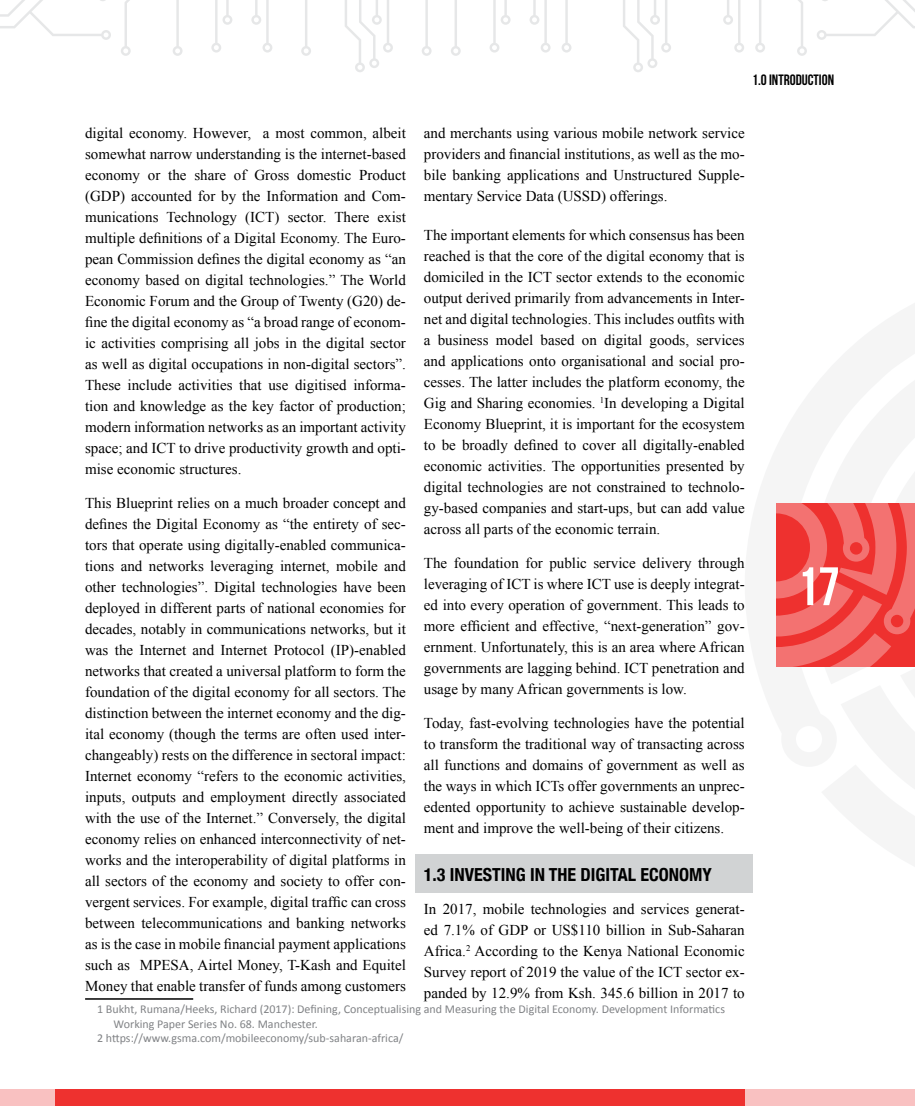
<style>
.page{position:relative;width:915px;height:1106px;background:#fff}
.page>*{position:absolute;margin:0;border:0;box-sizing:border-box;transform-origin:0 0}
.t1{font:700 54px "Bebas Neue";color:#fff}
.t2{font:700 condensed 18px "Helvetica Neue";color:#000}
.t3{font:15px/21px "Times New Roman";color:#000;text-align:justify}
.t4{font:15px "Bebas Neue";color:#000}
.t5{font:12px "Calibri";color:#808285}
</style>
<div class="page">
<svg style="left:0;top:0;width:914px;height:72px"></svg>
<hr style="left:85px;top:998px;width:108px;height:1px;background:#000">
<div style="left:415px;top:854px;width:338px;height:39px;background:#d1d3d4"></div>
<svg style="left:776px;top:503px;width:138px;height:164px;background:#f05452"></svg>
<div style="left:0;top:1089px;width:914px;height:17px;background:#f9c1c1"></div>
<div style="left:55px;top:1089px;width:689px;height:17px;background:#ee312f"></div>
<p class="t4" style="left:751px;top:71px;width:83px">1.0 INTRODUCTION</p>
<p class="t3" style="left:85px;top:122px;width:322px">digital economy. However, a most common, albeit somewhat narrow understanding is the internet-based economy or the share of Gross domestic Product (GDP) accounted for by the Information and Com&shy;munications Technology (ICT) sector. There exist multiple definitions of a Digital Economy. The Euro&shy;pean Commission defines the digital economy as “an economy based on digital technologies.” The World Economic Forum and the Group of Twenty (G20) de&shy;fine the digital economy as “a broad range of econom&shy;ic activities comprising all jobs in the digital sector as well as digital occupations in non-digital sectors”.<br>These include activities that use digitised informa&shy;tion and knowledge as the key factor of production; modern information networks as an important activity space; and ICT to drive productivity growth and opti&shy;mise economic structures.</p>
<p class="t3" style="left:85px;top:492px;width:322px">This Blueprint relies on a much broader concept and defines the Digital Economy as “the entirety of sec&shy;tors that operate using digitally-enabled communica&shy;tions and networks leveraging internet, mobile and other technologies”. Digital technologies have been deployed in different parts of national economies for decades, notably in communications networks, but it was the Internet and Internet Protocol (IP)-enabled networks that created a universal platform to form the foundation of the digital economy for all sectors. The distinction between the internet economy and the dig&shy;ital economy (though the terms are often used inter&shy;changeably) rests on the difference in sectoral impact:<br>Internet economy “refers to the economic activities, inputs, outputs and employment directly associated with the use of the Internet.” Conversely, the digital economy relies on enhanced interconnectivity of net&shy;works and the interoperability of digital platforms in all sectors of the economy and society to offer con&shy;vergent services. For example, digital traffic can cross between telecommunications and banking networks as is the case in mobile financial payment applications such as MPESA, Airtel Money, T-Kash and Equitel Money that enable transfer of funds among customers</p>
<p class="t5" style="left:97px;top:1002px;width:629px">1 Bukht, Rumana/Heeks, Richard (2017): Defining, Conceptualising and Measuring the Digital Economy. Development Informatics</p>
<p class="t5" style="left:114px;top:1016px;width:206px">Working Paper Series No. 68. Manchester.</p>
<p class="t5" style="left:97px;top:1030px;width:308px">2 https://www.gsma.com/mobileeconomy/sub-saharan-africa/</p>
<p class="t3" style="left:424px;top:122px;width:322px">and merchants using various mobile network service providers and financial institutions, as well as the mo&shy;bile banking applications and Unstructured Supple&shy;mentary Service Data (USSD) offerings.</p>
<p class="t3" style="left:424px;top:224px;width:322px">The important elements for which consensus has been reached is that the core of the digital economy that is domiciled in the ICT sector extends to the economic output derived primarily from advancements in Inter&shy;net and digital technologies. This includes outfits with a business model based on digital goods, services and applications onto organisational and social pro&shy;cesses. The latter includes the platform economy, the Gig and Sharing economies. <sup>1</sup>In developing a Digital Economy Blueprint, it is important for the ecosystem to be broadly defined to cover all digitally-enabled economic activities. The opportunities presented by digital technologies are not constrained to technolo&shy;gy‑based companies and start‑ups, but can add value across all parts of the economic terrain.</p>
<p class="t3" style="left:424px;top:552px;width:322px">The foundation for public service delivery through leveraging of ICT is where ICT use is deeply integrat&shy;ed into every operation of government. This leads to more efficient and effective, “next-generation” gov&shy;ernment. Unfortunately, this is an area where African governments are lagging behind. ICT penetration and usage by many African governments is low.</p>
<p class="t3" style="left:424px;top:712px;width:322px">Today, fast-evolving technologies have the potential to transform the traditional way of transacting across all functions and domains of government as well as the ways in which ICTs offer governments an unprec&shy;edented opportunity to achieve sustainable develop&shy;ment and improve the well-being of their citizens.</p>
<p class="t2" style="left:424px;top:859px;width:289px">1.3 INVESTING IN THE DIGITAL ECONOMY</p>
<p class="t3" style="left:424px;top:898px;width:322px">In 2017, mobile technologies and services generat&shy;ed 7.1% of GDP or US$110 billion in Sub-Saharan Africa.<sup>2</sup> According to the Kenya National Economic Survey report of 2019 the value of the ICT sector ex&shy;panded by 12.9% from Ksh. 345.6 billion in 2017 to</p>
<h1 class="t1" style="left:796px;top:557px;width:44px">17</h1>
</div>
